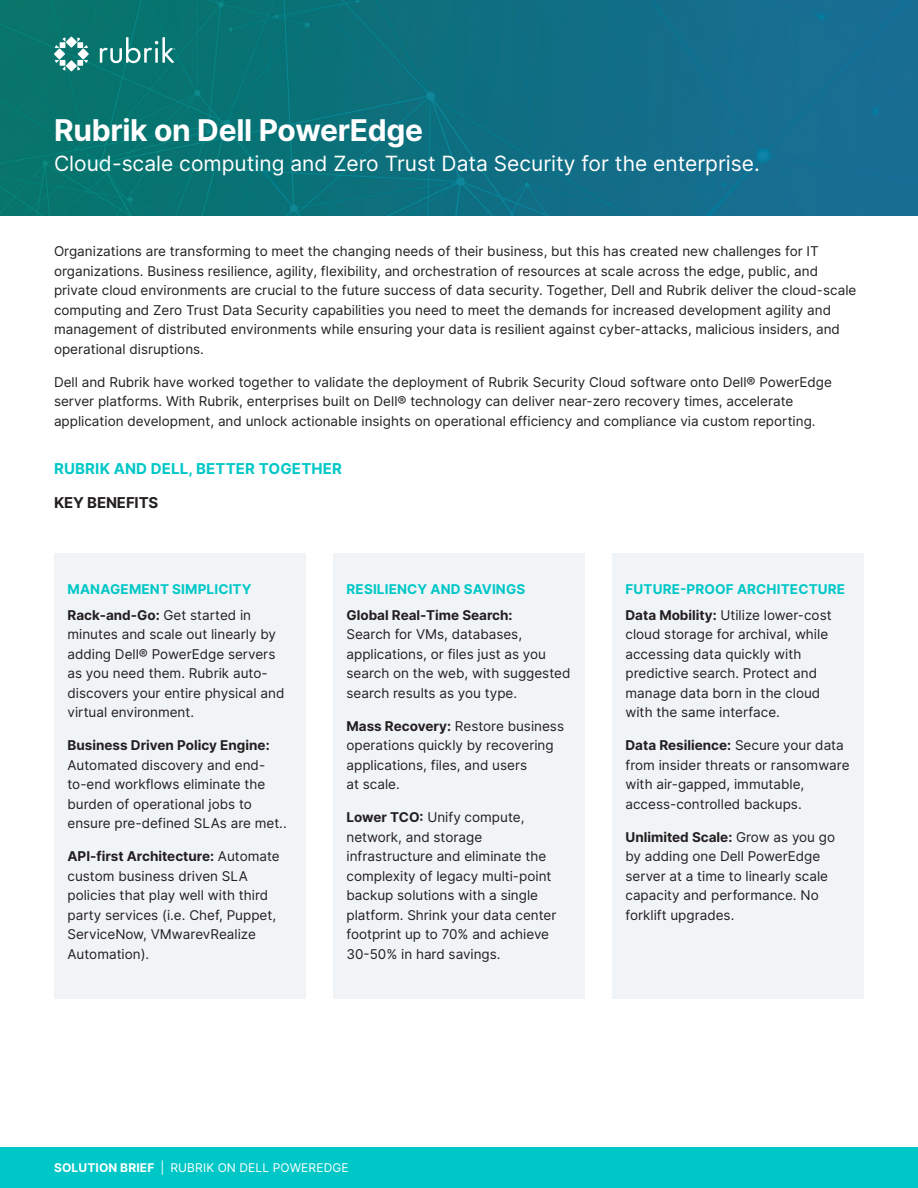
<style>
.page{position:relative;width:918px;height:1188px;background:#fff}
.page>*{position:absolute;margin:0;border:0;box-sizing:border-box;transform-origin:0 0}
.t1{font:700 30px "Inter";letter-spacing:-.01em;color:#fff}
.subtitle{font:21px "Inter";color:#fff}
.BRF_h1{font:700 15px "Inter";letter-spacing:.01em;color:#00c7c7}
.BRF_h2{font:700 15px "Inter";letter-spacing:-.01em;color:#231f20}
.BRF_text_nested{font:13.5px/19.5px "Inter";color:#231f20}
.BRF_text{font:13.5px/19.5px "Inter";color:#231f20}
.BRF_h3{font:700 13.5px "Inter";letter-spacing:.01em;color:#00c7c7}
.t2{font:12px "Inter";letter-spacing:.01em;color:#fff}
.s1{font-weight:700}
</style>
<div class="page">
<img style="left:0;top:0;width:918px;height:216px">
<div style="left:0;top:1148px;width:918px;height:40px;background:#00c7c7"></div>
<svg style="left:66px;top:37px;width:11px;height:11px"></svg>
<svg style="left:66px;top:60px;width:11px;height:11px"></svg>
<svg style="left:78px;top:48px;width:11px;height:12px"></svg>
<svg style="left:55px;top:37px;width:10px;height:11px"></svg>
<svg style="left:77px;top:60px;width:11px;height:11px"></svg>
<svg style="left:55px;top:60px;width:10px;height:11px"></svg>
<svg style="left:77px;top:37px;width:11px;height:11px"></svg>
<svg style="left:54px;top:48px;width:11px;height:12px"></svg>
<svg style="left:100px;top:37px;width:75px;height:26px"></svg>
<div style="left:54px;top:554px;width:252px;height:445px;background:#f1f4f6"></div>
<div style="left:612px;top:554px;width:252px;height:445px;background:#f1f4f6"></div>
<div style="left:333px;top:554px;width:252px;height:445px;background:#f1f4f6"></div>
<p class="t1" style="left:54px;top:108px;width:371px">Rubrik on Dell PowerEdge</p>
<p class="subtitle" style="left:54px;top:148px;width:707px">Cloud-scale computing and Zero Trust Data Security for the enterprise.</p>
<p class="BRF_text" style="left:54px;top:241px;width:804px">Organizations are transforming to meet the changing needs of their business, but this has created new challenges for IT organizations. Business resilience, agility, flexibility, and orchestration of resources at scale across the edge, public, and private cloud environments are crucial to the future success of data security. Together, Dell and Rubrik deliver the cloud-scale computing and Zero Trust Data Security capabilities you need to meet the demands for increased development agility and management of distributed environments while ensuring your data is resilient against cyber-attacks, malicious insiders, and operational disruptions.</p>
<p class="BRF_text" style="left:54px;top:372px;width:779px">Dell and Rubrik have worked together to validate the deployment of Rubrik Security Cloud software onto Dell® PowerEdge server platforms. With Rubrik, enterprises built on Dell® technology can deliver near-zero recovery times, accelerate application development, and unlock actionable insights on operational efficiency and compliance via custom reporting.</p>
<p class="BRF_h1" style="left:54px;top:457px;width:290px">RUBRIK AND DELL, BETTER TOGETHER</p>
<p class="BRF_h2" style="left:54px;top:491px;width:106px">KEY BENEFITS</p>
<p class="BRF_h3" style="left:68px;top:579px;width:186px">MANAGEMENT SIMPLICITY</p>
<p class="BRF_text_nested" style="left:68px;top:605px;width:218px"><span class="s1">Rack-and-Go:</span> Get started in minutes and scale out linearly by adding Dell® PowerEdge servers as you need them. Rubrik auto&shy;discovers your entire physical and virtual environment.</p>
<p class="BRF_text_nested" style="left:68px;top:735px;width:221px"><span class="s1">Business Driven Policy Engine:<br></span>Automated discovery and end&shy;to-end workflows eliminate the burden of operational jobs to ensure pre-defined SLAs are met..</p>
<p class="BRF_text_nested" style="left:68px;top:846px;width:214px"><span class="s1">API-first Architecture:</span> Automate custom business driven SLA policies that play well with third party services (i.e. Chef, Puppet,<br>ServiceN ow, VMwarevRealize<br>Automation).</p>
<p class="BRF_h3" style="left:347px;top:579px;width:180px">RESILIENCY AND SAVINGS</p>
<p class="BRF_text_nested" style="left:346px;top:605px;width:225px"><span class="s1">Global Real-Time Search:<br></span>Search for VMs, databases, applications, or files just as you search on the web, with suggested search results as you type.</p>
<p class="BRF_text_nested" style="left:346px;top:716px;width:219px"><span class="s1">Mass Recovery:</span> Restore business operations quickly by recovering applications, files, and users<br>at scale.</p>
<p class="BRF_text_nested" style="left:346px;top:807px;width:211px"><span class="s1">Lower TCO:</span> U nify compute, network, and storage infrastructure and eliminate the complexity of legacy multi-point backup solutions with a single platform. Shrink your data center footprint up to 70% and achieve<br>30-50% in hard savings.</p>
<p class="BRF_h3" style="left:626px;top:579px;width:221px">FUTURE-PROOF ARCHITECTURE</p>
<p class="BRF_text_nested" style="left:626px;top:605px;width:208px"><span class="s1">Data Mobility:</span> Utilize lower-cost cloud storage for archival, while accessing data quickly with predictive search. Protect and manage data born in the cloud with the same interface.</p>
<p class="BRF_text_nested" style="left:626px;top:735px;width:226px"><span class="s1">Data Resilience:</span> Secure your data from insider threats or ransomware with air-gapped, immutable, access-controlled backups.</p>
<p class="BRF_text_nested" style="left:626px;top:827px;width:211px"><span class="s1">Unlimited Scale:</span> Grow as you go by adding one Dell PowerEdge server at a time to linearly scale capacity and performance. No forklift upgrades.</p>
<p class="t2" style="left:54px;top:1159px;width:263px"><span class="s1">SOLUTION BRIEF</span> | Rubrik on Dell PowerEd</p>
<p class="t2" style="left:332px;top:1159px;width:18px">ge</p>
</div>
